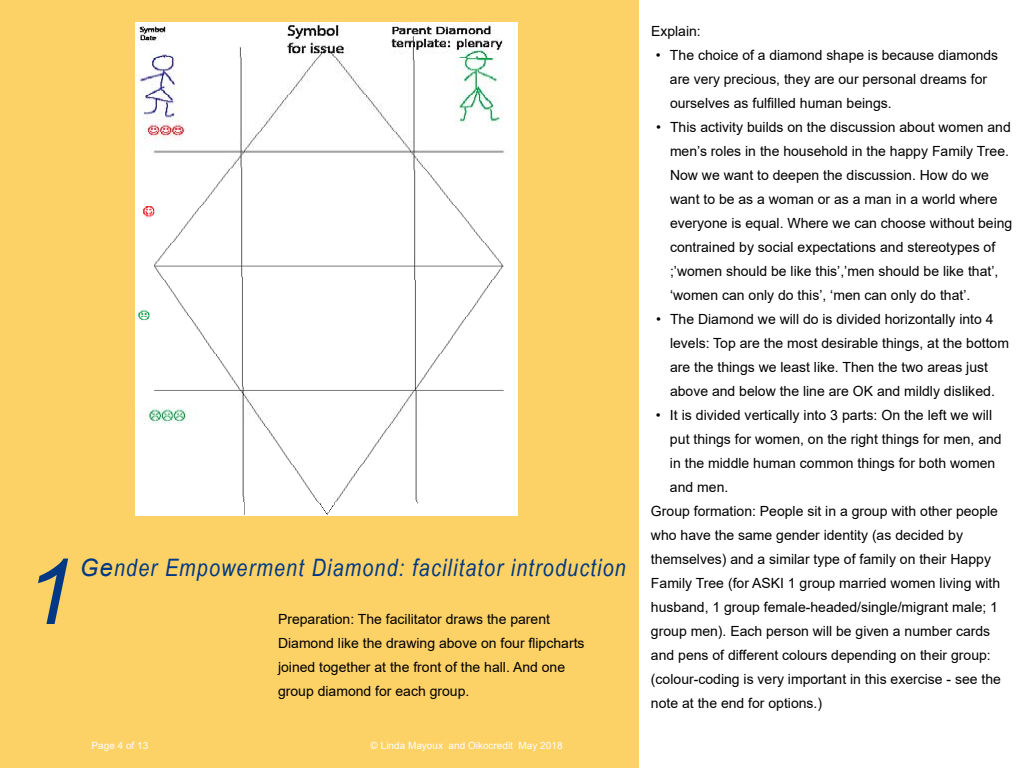
<style>
.page{position:relative;width:1024px;height:768px;background:#fff}
.page>*{position:absolute;margin:0;border:0;box-sizing:border-box;transform-origin:0 0}
.t1{font:italic 91.1px "Arial";color:#003883}
.t2{font:italic 24px "Arial Narrow";letter-spacing:.05em;color:#003883}
.t3{font:14px/24px "Arial";color:#000}
.t4{font:10px "Arial";color:#fff}
.s1{font-family:"Arial"}
</style>
<div class="page">
<div style="left:0;top:0;width:639px;height:768px;background:#fcd166"></div>
<img style="left:135px;top:22px;width:382px;height:494px">
<h1 class="t1" style="left:25px;top:533px;width:52px">1</h1>
<h2 class="t2" style="left:80px;top:551px;width:548px"><span class="s1">Ge</span>nder Empowerment Diamond: facilitator introduction</h2>
<p class="t3" style="left:278px;top:607px;width:308px">Preparation: The facilitator draws the parent Diamond like the drawing above on four flipcharts joined together at the front of the hall. And one group diamond for each group.</p>
<p class="t4" style="left:92px;top:739px;width:58px">Page 4 of 13</p>
<p class="t4" style="left:371px;top:739px;width:193px">© Linda Mayoux and Oikocredit May 2018</p>
<p class="t3" style="left:651px;top:19px;width:51px">Explain:</p>
<p class="t3" style="left:670px;top:43px;width:330px;text-indent:-14px">• The choice of a diamond shape is because diamonds are very precious, they are our personal dreams for ourselves as fulfilled human beings.</p>
<p class="t3" style="left:670px;top:115px;width:344px;text-indent:-14px">• This activity builds on the discussion about women and men’s roles in the household in the happy Family Tree.<br>Now we want to deepen the discussion. How do we want to be as a woman or as a man in a world where everyone is equal. Where we can choose without being contrained by social expectations and stereotypes of ;’women should be like this’,’men should be like that’, ‘women can only do this’, ‘men can only do that’.</p>
<p class="t3" style="left:670px;top:307px;width:341px;text-indent:-14px">• The Diamond we will do is divided horizontally into 4 levels: Top are the most desirable things, at the bottom are the things we least like. Then the two areas just above and below the line are OK and mildly disliked.</p>
<p class="t3" style="left:656px;top:403px;width:338px">• It is divided vertically into 3 parts: On the left we will</p>
<p class="t3" style="left:670px;top:427px;width:333px">put things for women, on the right things for men, and</p>
<p class="t3" style="left:670px;top:451px;width:327px">in the middle human common things for both women</p>
<p class="t3" style="left:670px;top:475px;width:60px">and men.</p>
<p class="t3" style="left:651px;top:499px;width:349px">Group formation: People sit in a group with other people</p>
<p class="t3" style="left:651px;top:523px;width:314px">who have the same gender identity (as decided by</p>
<p class="t3" style="left:651px;top:547px;width:342px">themselves) and a similar type of family on their Happy</p>
<p class="t3" style="left:651px;top:571px;width:351px">Family Tree (for ASKI 1 group married women living with</p>
<p class="t3" style="left:651px;top:595px;width:349px">husband, 1 group female-headed/single/migrant male; 1</p>
<p class="t3" style="left:651px;top:619px;width:341px">group men). Each person will be given a number cards</p>
<p class="t3" style="left:651px;top:643px;width:341px">and pens of different colours depending on their group:</p>
<p class="t3" style="left:651px;top:667px;width:352px">(colour-coding is very important in this exercise - see the</p>
<p class="t3" style="left:651px;top:691px;width:173px">note at the end for options.)</p>
</div>
